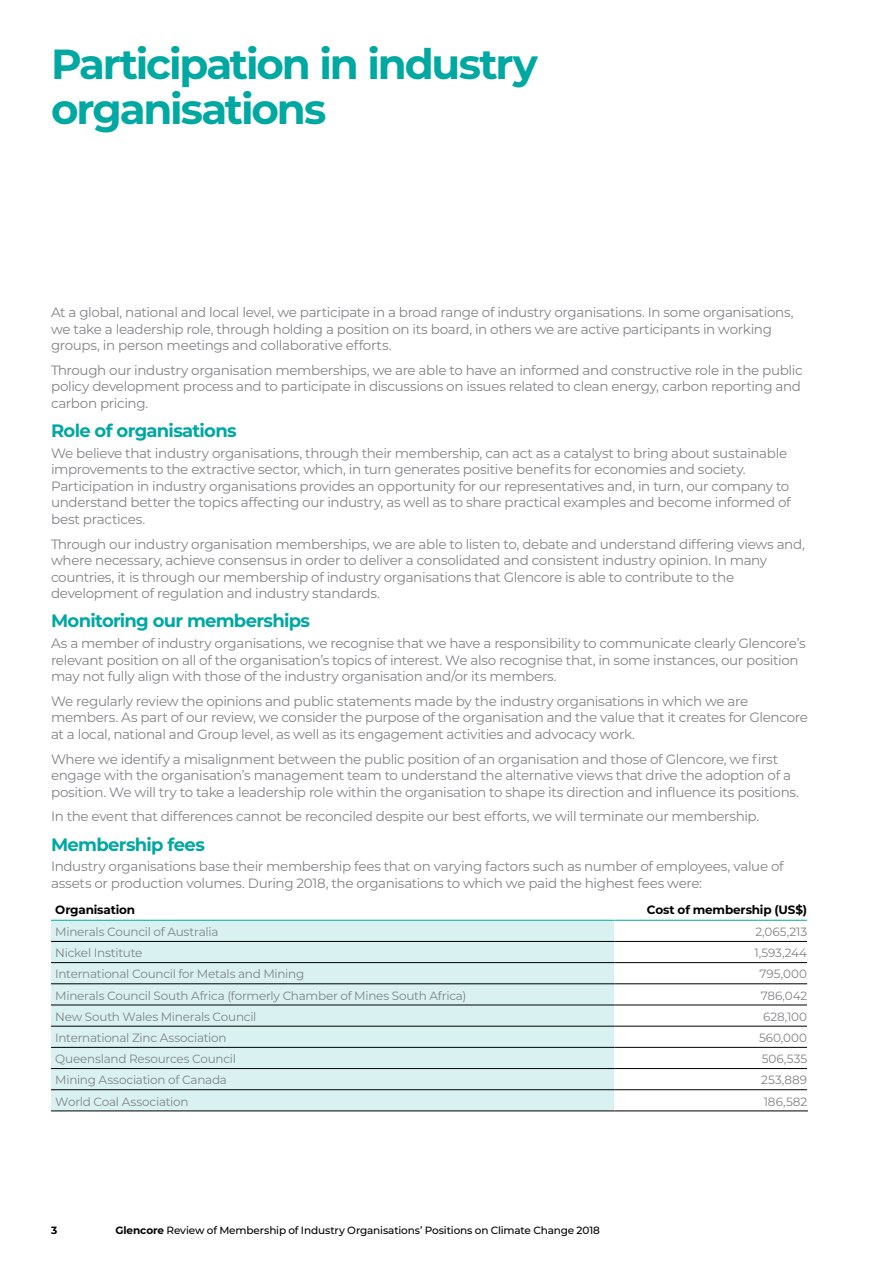
<style>
.page{position:relative;width:893px;height:1263px;background:#fff}
.page>*{position:absolute;margin:0;border:0;box-sizing:border-box;transform-origin:0 0}
.t1{font:700 42px/45px "Montserrat";letter-spacing:-.05em;color:#00a8a2}
.t2{font:700 18px "Montserrat";letter-spacing:-.04em;color:#00a8a2}
.t3{font:13.5px/16.5px "Montserrat";letter-spacing:-.025em;color:#828386}
.t4{font:12px "Montserrat";letter-spacing:-.02em;color:#828386}
.t5{font:700 12px "Montserrat";letter-spacing:-.015em;color:#000}
.t6{font:500 10.5px "Montserrat";letter-spacing:-.015em;color:#000}
.t7{font:700 10.5px "Montserrat";color:#000}
.s1{font-weight:700}
</style>
<div class="page">
<div style="left:51px;top:921px;width:563px;height:190px;background:#d9f2f1"></div>
<hr style="left:51px;top:920px;width:563px;height:1px;background:#00a8a2">
<hr style="left:51px;top:941px;width:563px;height:1px;background:#000">
<hr style="left:51px;top:962px;width:563px;height:1px;background:#000">
<hr style="left:51px;top:1005px;width:563px;height:1px;background:#000">
<hr style="left:51px;top:1026px;width:563px;height:1px;background:#000">
<hr style="left:51px;top:1047px;width:563px;height:1px;background:#000">
<hr style="left:51px;top:1068px;width:563px;height:1px;background:#000">
<hr style="left:51px;top:1089px;width:563px;height:1px;background:#000">
<svg style="left:614px;top:919px;width:194px;height:192px"></svg>
<hr style="left:51px;top:983px;width:563px;height:1px;background:#000">
<hr style="left:614px;top:983px;width:193px;height:1px;background:#000">
<hr style="left:51px;top:1111px;width:563px;height:1px;background:#000">
<hr style="left:614px;top:1111px;width:194px;height:1px;background:#000">
<h1 class="t1" style="left:51px;top:39px;width:488px">Participation in industry organisations</h1>
<p class="t3" style="left:51px;top:304px;width:744px">At a global, national and local level, we participate in a broad range of industry organisations. In some organisations, we take a leadership role, through holding a position on its board, in others we are active participants in working groups, in person meetings and collaborative efforts.</p>
<p class="t3" style="left:51px;top:361px;width:753px;text-align:justify">Through our industry organisation memberships, we are able to have an informed and constructive role in the public policy development process and to participate in discussions on issues related to clean energy, carbon reporting and carbon pricing.</p>
<h2 class="t2" style="left:51px;top:418px;width:187px">Role of organisations</h2>
<p class="t3" style="left:51px;top:444px;width:741px">We believe that industry organisations, through their membership, can act as a catalyst to bring about sustainable improvements to the extractive sector, which, in turn generates positive benefits for economies and society.<br>Participation in industry organisations provides an opportunity for our representatives and, in turn, our company to understand better the topics affecting our industry, as well as to share practical examples and become informed of best practices.</p>
<p class="t3" style="left:51px;top:535px;width:755px">Through our industry organisation memberships, we are able to listen to, debate and understand differing views and, where necessary, achieve consensus in order to deliver a consolidated and consistent industry opinion. In many countries, it is through our membership of industry organisations that Glencore is able to contribute to the development of regulation and industry standards.</p>
<h2 class="t2" style="left:51px;top:608px;width:261px">Monitoring our memberships</h2>
<p class="t3" style="left:51px;top:635px;width:756px">As a member of industry organisations, we recognise that we have a responsibility to communicate clearly Glencore’s relevant position on all of the organisation’s topics of interest. We also recognise that, in some instances, our position may not fully align with those of the industry organisation and/or its members.</p>
<p class="t3" style="left:51px;top:692px;width:758px">We regularly review the opinions and public statements made by the industry organisations in which we are members. As part of our review, we consider the purpose of the organisation and the value that it creates for Glencore at a local, national and Group level, as well as its engagement activities and advocacy work.</p>
<p class="t3" style="left:51px;top:750px;width:750px">Where we identify a misalignment between the public position of an organisation and those of Glencore, we first engage with the organisation’s management team to understand the alternative views that drive the adoption of a position. We will try to take a leadership role within the organisation to shape its direction and influence its positions.</p>
<p class="t3" style="left:51px;top:808px;width:710px">In the event that differences cannot be reconciled despite our best efforts, we will terminate our membership.</p>
<h2 class="t2" style="left:51px;top:831px;width:155px">Membership fees</h2>
<p class="t3" style="left:51px;top:858px;width:734px">Industry organisations base their membership fees that on varying factors such as number of employees, value of assets or production volumes. During 2018, the organisations to which we paid the highest fees were:</p>
<p class="t5" style="left:55px;top:901px;width:81px">Organisation</p>
<p class="t5" style="left:647px;top:901px;width:162px">Cost of membership (US$)</p>
<p class="t4" style="left:55px;top:923px;width:165px">Minerals Council of Australia</p>
<p class="t4" style="left:755px;top:923px;width:53px">2,065,213</p>
<p class="t4" style="left:55px;top:945px;width:89px">Nickel Institute</p>
<p class="t4" style="left:754px;top:945px;width:54px">1,593,244</p>
<p class="t4" style="left:55px;top:966px;width:251px">International Council for Metals and Mining</p>
<p class="t4" style="left:760px;top:966px;width:49px">795,000</p>
<p class="t4" style="left:55px;top:987px;width:413px">Minerals Council South Africa (formerly Chamber of Mines South Africa)</p>
<p class="t4" style="left:761px;top:987px;width:48px">786,042</p>
<p class="t4" style="left:55px;top:1008px;width:203px">New South Wales Minerals Council</p>
<p class="t4" style="left:763px;top:1008px;width:45px">628,100</p>
<p class="t4" style="left:55px;top:1029px;width:173px">International Zinc Association</p>
<p class="t4" style="left:759px;top:1029px;width:50px">560,000</p>
<p class="t4" style="left:55px;top:1051px;width:182px">Queensland Resources Council</p>
<p class="t4" style="left:762px;top:1051px;width:47px">506,535</p>
<p class="t4" style="left:55px;top:1072px;width:173px">Mining Association of Canada</p>
<p class="t4" style="left:761px;top:1072px;width:47px">253,889</p>
<p class="t4" style="left:55px;top:1093px;width:135px">World Coal Association</p>
<p class="t4" style="left:764px;top:1093px;width:45px">186,582</p>
<p class="t7" style="left:51px;top:1222px;width:8px">3</p>
<p class="t6" style="left:116px;top:1223px;width:486px"><span class="s1">Glencore</span> Review of Membership of Industry Organisations’ Positions on Climate Change 2018</p>
</div>
